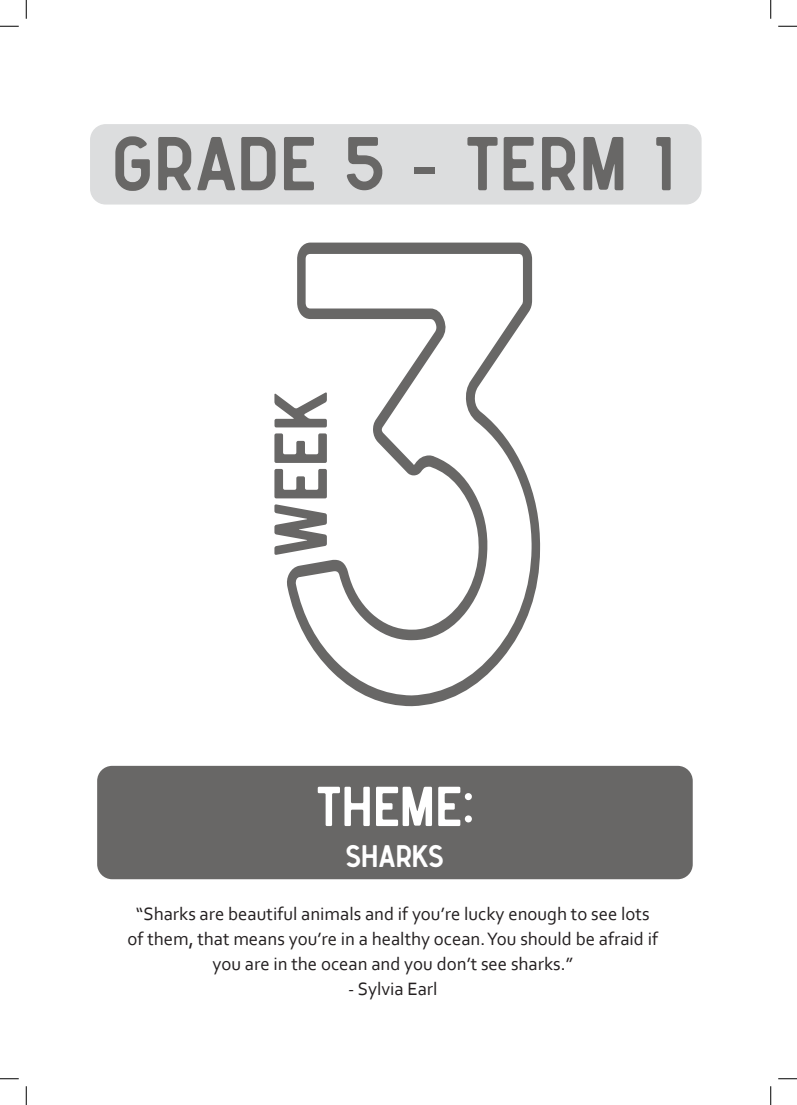
<style>
.page{position:relative;width:797px;height:1105px;background:#fff}
.page>*{position:absolute;margin:0;border:0;box-sizing:border-box;transform-origin:0 0}
.t1{font:665px "Florest Outline";color:#686766;scale:.8 1}
.t2{font:76.25px "Florest";letter-spacing:.03em;color:#686766}
.t3{font:75px "Florest";color:#686766}
.t4{font:56.25px "Florest";letter-spacing:.015em;color:#fff}
.t5{font:31.25px "Florest";color:#fff}
.t6{font:18.75px/25px "Corbel";color:#231f20;text-align:center}
.s1{font-family:"Arial"}
</style>
<div class="page">
<div style="left:97px;top:766px;width:595px;height:113px;background:#686766;border-radius:15px"></div>
<div style="left:91px;top:125px;width:610px;height:79px;background:#dcddde;border-radius:15px"></div>
<div style="left:90px;top:124px;width:611px;height:81px;border:1px solid #dcddde;border-radius:15px"></div>
<svg style="left:0;top:25px;width:19px;height:2px"></svg>
<svg style="left:778px;top:25px;width:19px;height:2px"></svg>
<svg style="left:0;top:1078px;width:19px;height:1px"></svg>
<svg style="left:778px;top:1078px;width:19px;height:1px"></svg>
<svg style="left:25px;top:0;width:2px;height:19px"></svg>
<svg style="left:25px;top:1086px;width:2px;height:19px"></svg>
<svg style="left:770px;top:0;width:1px;height:19px"></svg>
<svg style="left:770px;top:1086px;width:1px;height:19px"></svg>
<p class="t2" style="left:112px;top:129px;width:567px">GRADE 5 <span class="s1">-</span> TERM 1</p>
<p class="t1" style="left:265px;top:173px;width:371px">3</p>
<p class="t3" style="left:267px;top:558px;width:170px;rotate:-90deg">WEEK</p>
<p class="t4" style="left:315px;top:781px;width:160px">THEME:</p>
<p class="t5" style="left:345px;top:842px;width:100px">SHARKS</p>
<p class="t6" style="left:128px;top:900px;width:532px">“Sharks are beautiful animals and if you’re lucky enough to see lots of them, that means you’re in a healthy ocean. You should be afraid if you are in the ocean and you don’t see sharks.”</p>
<p class="t6" style="left:348px;top:975px;width:91px">- Sylvia Earl</p>
</div>
